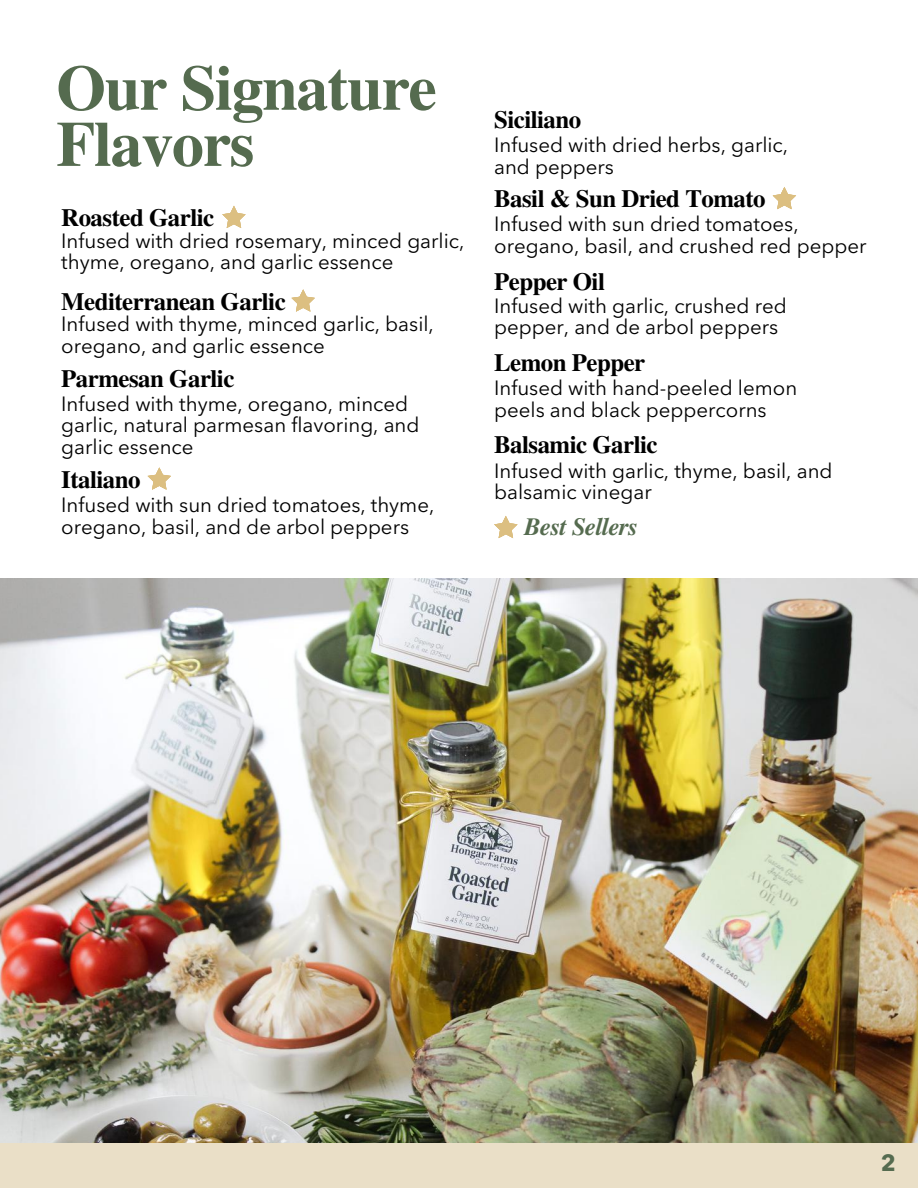
<style>
.page{position:relative;width:918px;height:1188px;background:#fff}
.page>*{position:absolute;margin:0;border:0;box-sizing:border-box;transform-origin:0 0}
.t1{font:700 63.9px/56.1px "Te X Gyre Termes";letter-spacing:-.02em;color:#556b4f}
.t2{font:700 24.9px "Te X Gyre Termes";letter-spacing:-.02em;color:#000}
.t3{font:italic 700 24.9px "Te X Gyre Termes";letter-spacing:-.02em;color:#556b4f}
.t4{font:700 23.25px "Avenir Next LT Pro";color:#556b4f}
.t5{font:20.55px/21.5px "Avenir Next LT Pro";color:#000}
</style>
<div class="page">
<img style="left:0;top:578px;width:918px;height:565px">
<div style="left:0;top:1143px;width:918px;height:45px;background:#eadfc7"></div>
<svg style="left:222px;top:206px;width:24px;height:22px"></svg>
<svg style="left:292px;top:289px;width:23px;height:23px"></svg>
<svg style="left:148px;top:467px;width:23px;height:23px"></svg>
<svg style="left:773px;top:187px;width:23px;height:22px"></svg>
<svg style="left:494px;top:516px;width:24px;height:22px"></svg>
<h1 class="t1" style="left:56px;top:57px;width:382px">Our Signature<br>Flavors</h1>
<p class="t2" style="left:61px;top:198px;width:154px">Roasted Garlic</p>
<p class="t5" style="left:61px;top:232px;width:405px">Infused with dried rosemary, minced garlic, thyme, oregano, and garlic essence</p>
<p class="t2" style="left:61px;top:282px;width:226px">Mediterranean Garlic</p>
<p class="t5" style="left:61px;top:315px;width:374px">Infused with thyme, minced garlic, basil, oregano, and garlic essence</p>
<p class="t5" style="left:61px;top:395px;width:360px">Infused with thyme, oregano, minced garlic, natural parmesan flavoring, and garlic essence</p>
<p class="t5" style="left:61px;top:496px;width:375px">Infused with sun dried tomatoes, thyme, oregano, basil, and de arbol peppers</p>
<p class="t2" style="left:61px;top:360px;width:175px">Parmesan Garlic</p>
<p class="t2" style="left:61px;top:460px;width:81px">Italiano</p>
<p class="t2" style="left:494px;top:100px;width:89px">Siciliano</p>
<p class="t5" style="left:494px;top:136px;width:296px">Infused with dried herbs, garlic, and peppers</p>
<p class="t5" style="left:494px;top:215px;width:374px">Infused with sun dried tomatoes, oregano, basil, and crushed red pepper</p>
<p class="t5" style="left:494px;top:297px;width:294px">Infused with garlic, crushed red pepper, and de arbol peppers</p>
<p class="t2" style="left:494px;top:179px;width:273px">Basil &amp; Sun Dried Tomato</p>
<p class="t2" style="left:494px;top:262px;width:112px">Pepper Oil</p>
<p class="t2" style="left:494px;top:343px;width:153px">Lemon Pepper</p>
<p class="t5" style="left:494px;top:379px;width:305px">Infused with hand-peeled lemon peels and black peppercorns</p>
<p class="t2" style="left:494px;top:426px;width:165px">Balsamic Garlic</p>
<p class="t5" style="left:494px;top:462px;width:340px">Infused with garlic, thyme, basil, and balsamic vinegar</p>
<p class="t3" style="left:524px;top:508px;width:115px">Best Sellers</p>
<p class="t4" style="left:881px;top:1153px;width:17px">2</p>
</div>
